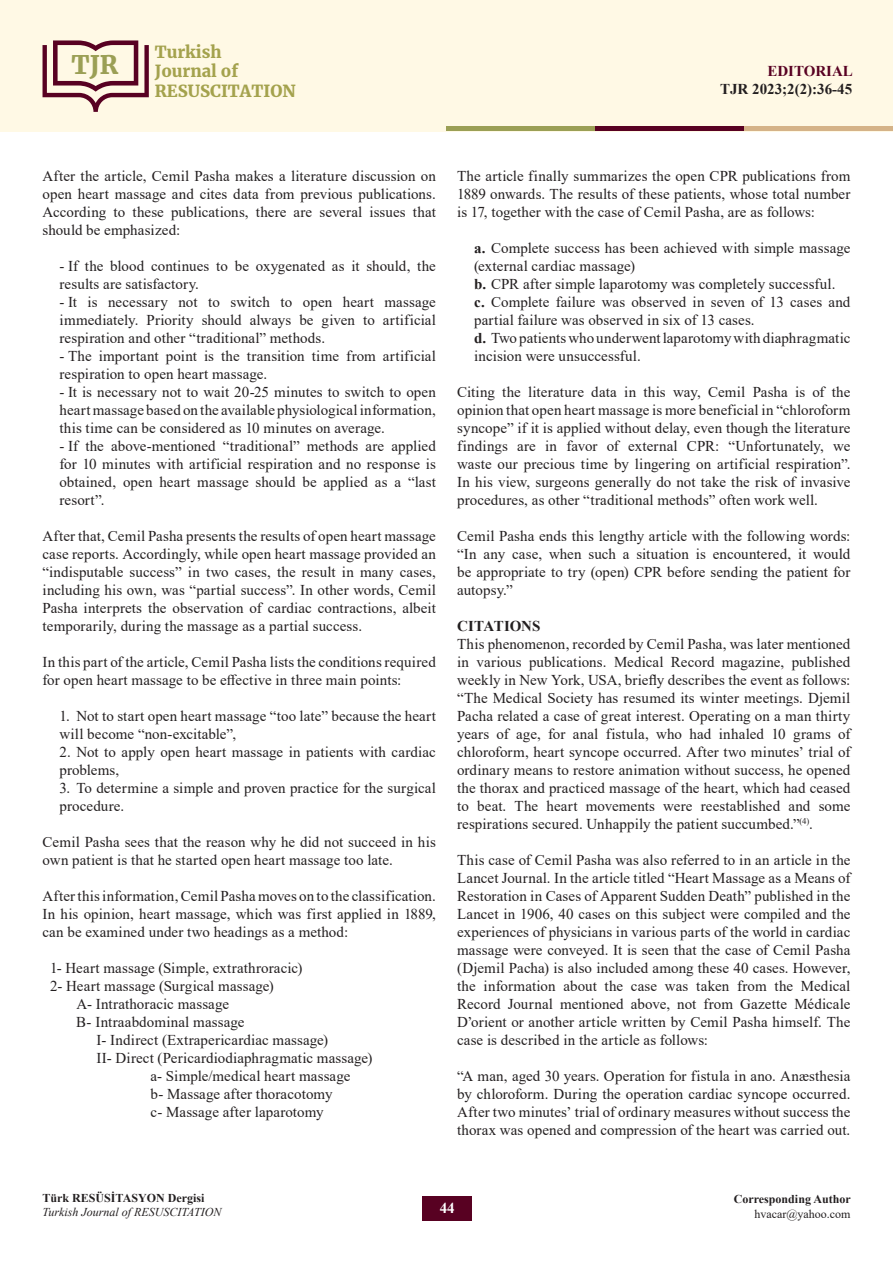
<style>
.page{position:relative;width:893px;height:1263px;background:#fff}
.page>*{position:absolute;margin:0;border:0;box-sizing:border-box;transform-origin:0 0}
.t1{font:900 25.35px "Merriweather";color:#9b9f55}
.t2{font:900 16.5px/19.8px "Merriweather";color:#a4a24d}
.t3{font:15px/18px "Times New Roman";letter-spacing:.005em;color:#231f20;text-align:justify}
.t4{font:700 15px "Times New Roman";color:#231f20}
.t5{font:700 15px "Times New Roman";color:#580122}
.t6{font:700 15px "Times New Roman";color:#fff}
.t7{font:700 12px "Times New Roman";color:#231f20}
.t8{font:italic 12px "Times New Roman";color:#231f20}
.t9{font:12px "Times New Roman";color:#231f20}
.s1{font-weight:700}
</style>
<div class="page">
<div style="left:0;top:0;width:893px;height:131px;background:#fff9e5"></div>
<svg style="left:43px;top:40px;width:106px;height:72px"></svg>
<div style="left:446px;top:126px;width:149px;height:5px;background:#9b9f55"></div>
<div style="left:595px;top:126px;width:149px;height:5px;background:#580122"></div>
<div style="left:744px;top:126px;width:149px;height:5px;background:#d5b388"></div>
<div style="left:422px;top:1196px;width:50px;height:24px;background:#580122"></div>
<h1 class="t1" style="left:72px;top:47px;width:48px">TJR</h1>
<p class="t2" style="left:155px;top:41px;width:142px">Turkish<br>Journal of<br>RESUSCITATION</p>
<p class="t5" style="left:767px;top:60px;width:87px">EDITORIAL</p>
<p class="t4" style="left:720px;top:78px;width:134px">TJR 2023;2(2):36-45</p>
<p class="t3" style="left:43px;top:166px;width:395px">After the article, Cemil Pasha makes a literature discussion on open heart massage and cites data from previous publications.<br>According to these publications, there are several issues that should be emphasized:</p>
<p class="t3" style="left:60px;top:256px;width:378px">- If the blood continues to be oxygenated as it should, the results are satisfactory.</p>
<p class="t3" style="left:60px;top:292px;width:378px">- It is necessary not to switch to open heart massage immediately. Priority should always be given to artificial respiration and other “traditional” methods.</p>
<p class="t3" style="left:60px;top:346px;width:378px">- The important point is the transition time from artificial respiration to open heart massage.</p>
<p class="t3" style="left:60px;top:382px;width:378px">- It is necessary not to wait 20-25 minutes to switch to open heart massage based on the available physiological information, this time can be considered as 10 minutes on average.</p>
<p class="t3" style="left:60px;top:436px;width:378px">- If the above-mentioned “traditional” methods are applied for 10 minutes with artificial respiration and no response is obtained, open heart massage should be applied as a “last resort”.</p>
<p class="t3" style="left:43px;top:526px;width:395px">After that, Cemil Pasha presents the results of open heart massage case reports. Accordingly, while open heart massage provided an “indisputable success” in two cases, the result in many cases, including his own, was “partial success”. In other words, Cemil Pasha interprets the observation of cardiac contractions, albeit temporarily, during the massage as a partial success.</p>
<p class="t3" style="left:43px;top:652px;width:395px">In this part of the article, Cemil Pasha lists the conditions required for open heart massage to be effective in three main points:</p>
<p class="t3" style="left:60px;top:706px;width:378px">1. Not to start open heart massage “too late” because the heart will become “non-excitable”,</p>
<p class="t3" style="left:60px;top:742px;width:378px">2. Not to apply open heart massage in patients with cardiac problems,</p>
<p class="t3" style="left:60px;top:778px;width:378px">3. To determine a simple and proven practice for the surgical procedure.</p>
<p class="t3" style="left:43px;top:832px;width:395px">Cemil Pasha sees that the reason why he did not succeed in his own patient is that he started open heart massage too late.</p>
<p class="t3" style="left:43px;top:886px;width:395px">After this information, Cemil Pasha moves on to the classification.<br>In his opinion, heart massage, which was first applied in 1889, can be examined under two headings as a method:</p>
<p class="t3" style="left:50px;top:958px;width:254px">1- Heart massage (Simple, extrathroracic)</p>
<p class="t3" style="left:50px;top:976px;width:225px">2- Heart massage (Surgical massage)</p>
<p class="t3" style="left:76px;top:994px;width:170px">A- Intrathoracic massage<br>B- Intraabdominal massage</p>
<p class="t3" style="left:97px;top:1030px;width:233px">I- Indirect (Extrapericardiac massage)</p>
<p class="t3" style="left:97px;top:1048px;width:277px">II- Direct (Pericardiodiaphragmatic massage)</p>
<p class="t3" style="left:151px;top:1066px;width:201px">a- Simple/medical heart massage</p>
<p class="t3" style="left:151px;top:1084px;width:183px">b- Massage after thoracotomy</p>
<p class="t3" style="left:151px;top:1102px;width:175px">c- Massage after laparotomy</p>
<p class="t3" style="left:457px;top:166px;width:395px">The article finally summarizes the open CPR publications from 1889 onwards. The results of these patients, whose total number is 17, together with the case of Cemil Pasha, are as follows:</p>
<p class="t3" style="left:474px;top:238px;width:378px"><span class="s1">a.</span> Complete success has been achieved with simple massage (external cardiac massage)</p>
<p class="t3" style="left:474px;top:274px;width:363px"><span class="s1">b.</span> CPR after simple laparotomy was completely successful.</p>
<p class="t3" style="left:474px;top:292px;width:378px"><span class="s1">c.</span> Complete failure was observed in seven of 13 cases and partial failure was observed in six of 13 cases.</p>
<p class="t3" style="left:474px;top:328px;width:378px"><span class="s1">d.</span> Two patients who underwent laparotomy with diaphragmatic incision were unsuccessful.</p>
<p class="t3" style="left:457px;top:382px;width:395px">Citing the literature data in this way, Cemil Pasha is of the opinion that open heart massage is more beneficial in “chloroform syncope” if it is applied without delay, even though the literature findings are in favor of external CPR: “Unfortunately, we waste our precious time by lingering on artificial respiration”.<br>In his view, surgeons generally do not take the risk of invasive procedures, as other “traditional methods” often work well.</p>
<p class="t3" style="left:457px;top:526px;width:395px">Cemil Pasha ends this lengthy article with the following words: “In any case, when such a situation is encountered, it would be appropriate to try (open) CPR before sending the patient for autopsy.”</p>
<p class="t4" style="left:457px;top:615px;width:85px">CITATIONS</p>
<p class="t3" style="left:457px;top:634px;width:395px">This phenomenon, recorded by Cemil Pasha, was later mentioned in various publications. Medical Record magazine, published weekly in New York, USA, briefly describes the event as follows:</p>
<p class="t3" style="left:457px;top:688px;width:395px">“The Medical Society has resumed its winter meetings. Djemil Pacha related a case of great interest. Operating on a man thirty years of age, for anal fistula, who had inhaled 10 grams of chloroform, heart syncope occurred. After two minutes’ trial of ordinary means to restore animation without success, he opened the thorax and practiced massage of the heart, which had ceased to beat. The heart movements were reestablished and some respirations secured. Unhappily the patient succumbed.”<sup>(4)</sup>.</p>
<p class="t3" style="left:457px;top:850px;width:395px">This case of Cemil Pasha was also referred to in an article in the Lancet Journal. In the article titled “Heart Massage as a Means of Restoration in Cases of Apparent Sudden Death” published in the Lancet in 1906, 40 cases on this subject were compiled and the experiences of physicians in various parts of the world in cardiac massage were conveyed. It is seen that the case of Cemil Pasha (Djemil Pacha) is also included among these 40 cases. However, the information about the case was taken from the Medical Record Journal mentioned above, not from Gazette Médicale D’orient or another article written by Cemil Pasha himself. The case is described in the article as follows:</p>
<p class="t3" style="left:457px;top:1066px;width:395px">“A man, aged 30 years. Operation for fistula in ano. Anæsthesia by chloroform. During the operation cardiac syncope occurred.<br>After two minutes’ trial of ordinary measures without success the thorax was opened and compression of the heart was carried out.</p>
<p class="t7" style="left:43px;top:1189px;width:163px">Türk RESÜSİTASYON Dergisi</p>
<p class="t8" style="left:43px;top:1204px;width:181px">Turkish Journal of RESUSCITATION</p>
<p class="t6" style="left:440px;top:1197px;width:16px">44</p>
<p class="t7" style="left:734px;top:1191px;width:118px">Corresponding Author</p>
<p class="t9" style="left:754px;top:1205px;width:98px">hvacar@yahoo.com</p>
</div>
